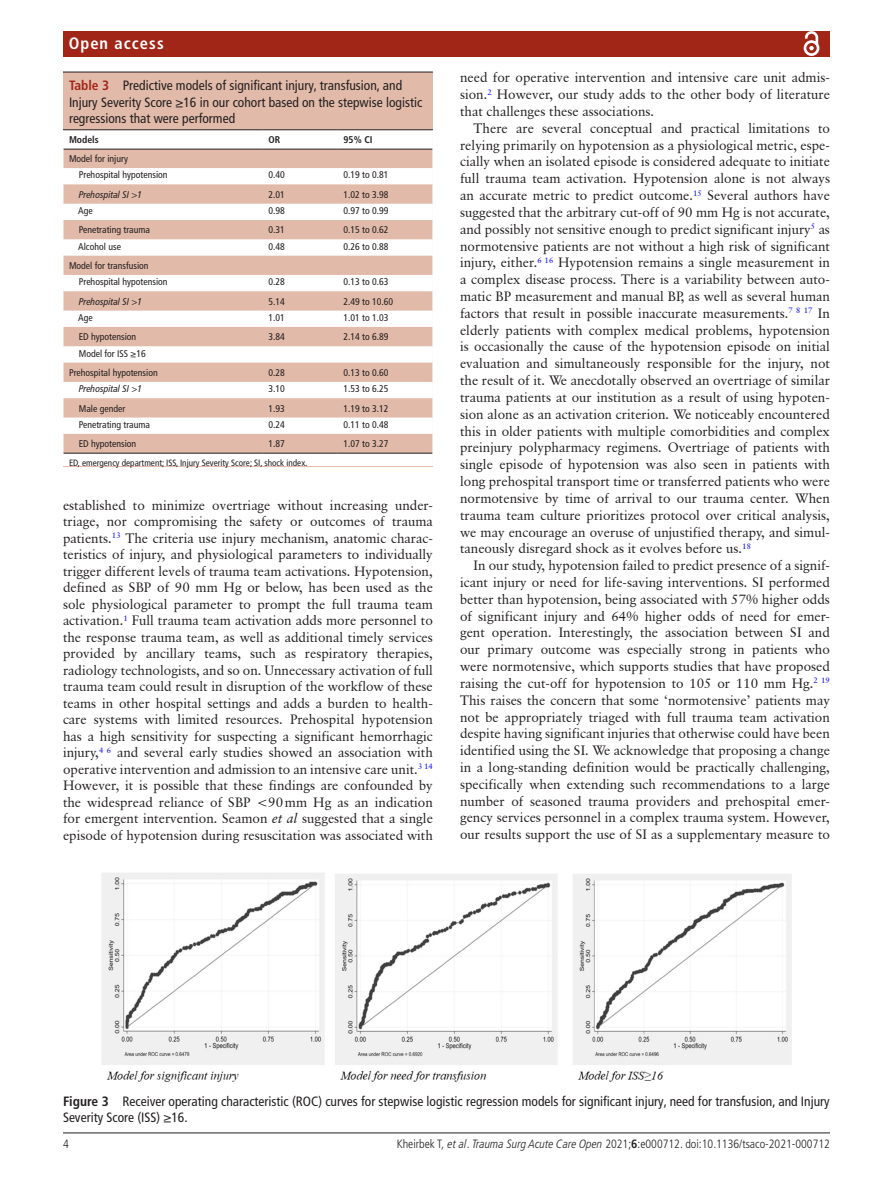
<style>
.page{position:relative;width:893px;height:1191px;background:#fff}
.page>*{position:absolute;margin:0;border:0;box-sizing:border-box;transform-origin:0 0}
.t1{font:700 condensed 16.5px "Frutiger LT Std";letter-spacing:.065em;color:#fff}
.t2{font:13.5px/16.8px "Classical Garamond BT";color:#231f20;text-align:justify}
.t3{font:condensed 13.5px/16.5px "Frutiger LT Pro";color:#231f20}
.t4{font:300 condensed 12px "Frutiger LT Pro";color:#231f20}
.t5{font:condensed 9.75px/16.4px "Frutiger LT Pro";color:#231f20}
.t6{font:italic condensed 9.75px "Frutiger LT Pro";color:#231f20}
.t7{font:700 condensed 9.75px "Frutiger LT Pro";color:#231f20}
.t8{font:condensed 9.15px "Frutiger LT Pro";color:#231f20}
.s1{font-weight:700;color:#a12618}
.s2{font-style:italic}
.s3{font-weight:700}
</style>
<div class="page">
<hr style="left:63px;top:1132px;width:767px;height:1px;background:#231f20">
<div style="left:63px;top:31px;width:767px;height:25px;background:#a12618"></div>
<svg style="left:802px;top:31px;width:19px;height:26px"></svg>
<div style="left:63px;top:72px;width:370px;height:394px;background:#e2baa9"></div>
<hr style="left:63px;top:72px;width:370px;height:1px;background:#231f20">
<hr style="left:63px;top:129px;width:199px;height:1px;background:#231f20">
<hr style="left:262px;top:129px;width:76px;height:1px;background:#231f20">
<hr style="left:338px;top:129px;width:95px;height:1px;background:#231f20">
<svg style="left:63px;top:130px;width:370px;height:336px"></svg>
<img style="left:101px;top:873px;width:691px;height:208px">
<p class="t1" style="left:69px;top:34px;width:97px">Open access</p>
<p class="t3" style="left:69px;top:78px;width:355px"><span class="s1">Table 3</span> Predictive models of significant injury, transfusion, and<br>Injury Severity Score ≥16 in our cohort based on the stepwise logistic regressions that were performed</p>
<p class="t7" style="left:69px;top:134px;width:31px">Models</p>
<p class="t7" style="left:269px;top:134px;width:13px">OR</p>
<p class="t7" style="left:344px;top:134px;width:30px">95% CI</p>
<p class="t5" style="left:79px;top:151px;width:90px;text-indent:-10px">Model for injury<br>Prehospital hypotension</p>
<p class="t5" style="left:269px;top:167px;width:18px">0.40</p>
<p class="t5" style="left:344px;top:167px;width:47px">0.19 to 0.81</p>
<p class="t6" style="left:79px;top:189px;width:65px">Prehospital SI &gt;1</p>
<p class="t5" style="left:269px;top:186px;width:18px">2.01</p>
<p class="t5" style="left:344px;top:186px;width:47px">1.02 to 3.98</p>
<p class="t5" style="left:78px;top:202px;width:16px">Age</p>
<p class="t5" style="left:269px;top:202px;width:18px">0.98</p>
<p class="t5" style="left:344px;top:202px;width:47px">0.97 to 0.99</p>
<p class="t5" style="left:79px;top:222px;width:73px">Penetrating trauma</p>
<p class="t5" style="left:269px;top:222px;width:18px">0.31</p>
<p class="t5" style="left:344px;top:222px;width:47px">0.15 to 0.62</p>
<p class="t5" style="left:78px;top:238px;width:44px">Alcohol use</p>
<p class="t5" style="left:269px;top:238px;width:18px">0.48</p>
<p class="t5" style="left:344px;top:238px;width:47px">0.26 to 0.88</p>
<p class="t5" style="left:79px;top:257px;width:90px;text-indent:-10px">Model for transfusion<br>Prehospital hypotension</p>
<p class="t5" style="left:269px;top:274px;width:18px">0.28</p>
<p class="t5" style="left:344px;top:274px;width:47px">0.13 to 0.63</p>
<p class="t6" style="left:79px;top:295px;width:65px">Prehospital SI &gt;1</p>
<p class="t5" style="left:269px;top:293px;width:18px">5.14</p>
<p class="t5" style="left:344px;top:293px;width:51px">2.49 to 10.60</p>
<p class="t5" style="left:78px;top:309px;width:16px">Age</p>
<p class="t5" style="left:269px;top:309px;width:18px">1.01</p>
<p class="t5" style="left:344px;top:309px;width:47px">1.01 to 1.03</p>
<p class="t5" style="left:79px;top:329px;width:59px">ED hypotension</p>
<p class="t5" style="left:269px;top:329px;width:18px">3.84</p>
<p class="t5" style="left:344px;top:329px;width:47px">2.14 to 6.89</p>
<p class="t5" style="left:69px;top:343px;width:90px;line-height:19.4px;text-align:center">Model for ISS ≥16<br>Prehospital hypotension</p>
<p class="t5" style="left:269px;top:364px;width:18px">0.28</p>
<p class="t5" style="left:344px;top:364px;width:47px">0.13 to 0.60</p>
<p class="t6" style="left:79px;top:383px;width:65px">Prehospital SI &gt;1</p>
<p class="t5" style="left:269px;top:381px;width:18px">3.10</p>
<p class="t5" style="left:344px;top:381px;width:47px">1.53 to 6.25</p>
<p class="t5" style="left:79px;top:400px;width:48px">Male gender</p>
<p class="t5" style="left:269px;top:400px;width:18px">1.93</p>
<p class="t5" style="left:344px;top:400px;width:47px">1.19 to 3.12</p>
<p class="t5" style="left:79px;top:416px;width:73px">Penetrating trauma</p>
<p class="t5" style="left:269px;top:416px;width:18px">0.24</p>
<p class="t5" style="left:344px;top:416px;width:47px">0.11 to 0.48</p>
<p class="t5" style="left:79px;top:436px;width:59px">ED hypotension</p>
<p class="t5" style="left:269px;top:436px;width:18px">1.87</p>
<p class="t5" style="left:344px;top:436px;width:47px">1.07 to 3.27</p>
<p class="t8" style="left:69px;top:457px;width:240px">ED, emergency department; ISS, Injury Severity Score; SI, shock index.</p>
<p class="t2" style="left:63px;top:496px;width:371px">established to minimize overtriage without increasing under&shy;triage, nor compromising the safety or outcomes of trauma patients.<sup>13</sup> The criteria use injury mechanism, anatomic charac&shy;teristics of injury, and physiological parameters to individually trigger different levels of trauma team activations. Hypotension, defined as SBP of 90 mm Hg or below, has been used as the sole physiological parameter to prompt the full trauma team activation.<sup>1</sup> Full trauma team activation adds more personnel to the response trauma team, as well as additional timely services provided by ancillary teams, such as respiratory therapies, radiology technologists, and so on. Unnecessary activation of full trauma team could result in disruption of the workflow of these teams in other hospital settings and adds a burden to health&shy;care systems with limited resources. Prehospital hypotension has a high sensitivity for suspecting a significant hemorrhagic injury,<sup>4</sup> <sup>6</sup> and several early studies showed an association with operative intervention and admission to an intensive care unit.<sup>3</sup> <sup>14<br></sup>However, it is possible that these findings are confounded by the widespread reliance of SBP &lt;90mm Hg as an indication for emergent intervention. Seamon <span class="s2">et al</span> suggested that a single episode of hypotension during resuscitation was associated with</p>
<p class="t2" style="left:460px;top:69px;width:371px">need for operative intervention and intensive care unit admis&shy;sion.<sup>2</sup> However, our study adds to the other body of literature that challenges these associations.</p>
<p class="t2" style="left:460px;top:119px;width:371px;text-indent:14px">There are several conceptual and practical limitations to relying primarily on hypotension as a physiological metric, espe&shy;cially when an isolated episode is considered adequate to initiate full trauma team activation. Hypotension alone is not always an accurate metric to predict outcome.<sup>15</sup> Several authors have suggested that the arbitrary cut-off of 90 mm Hg is not accurate, and possibly not sensitive enough to predict significant injury<sup>5</sup> as normotensive patients are not without a high risk of significant injury, either.<sup>6</sup> <sup>16</sup> Hypotension remains a single measurement in a complex disease process. There is a variability between auto&shy;matic BP measurement and manual BP, as well as several human factors that result in possible inaccurate measurements.<sup>7</sup> <sup>8</sup> <sup>17</sup> In elderly patients with complex medical problems, hypotension is occasionally the cause of the hypotension episode on initial evaluation and simultaneously responsible for the injury, not the result of it. We anecdotally observed an overtriage of similar trauma patients at our institution as a result of using hypoten&shy;sion alone as an activation criterion. We noticeably encountered this in older patients with multiple comorbidities and complex preinjury polypharmacy regimens. Overtriage of patients with single episode of hypotension was also seen in patients with long prehospital transport time or transferred patients who were normotensive by time of arrival to our trauma center. When trauma team culture prioritizes protocol over critical analysis, we may encourage an overuse of unjustified therapy, and simul&shy;taneously disregard shock as it evolves before us.<sup>18</sup></p>
<p class="t2" style="left:460px;top:557px;width:371px;text-indent:14px">In our study, hypotension failed to predict presence of a signif&shy;icant injury or need for life-saving interventions. SI performed better than hypotension, being associated with 57% higher odds of significant injury and 64% higher odds of need for emer&shy;gent operation. Interestingly, the association between SI and our primary outcome was especially strong in patients who were normotensive, which supports studies that have proposed raising the cut-off for hypotension to 105 or 110 mm Hg.<sup>2</sup> <sup>19<br></sup>This raises the concern that some ‘normotensive’ patients may not be appropriately triaged with full trauma team activation despite having significant injuries that otherwise could have been identified using the SI. We acknowledge that proposing a change in a long-standing definition would be practically challenging, specifically when extending such recommendations to a large number of seasoned trauma providers and prehospital emer&shy;gency services personnel in a complex trauma system. However, our results support the use of SI as a supplementary measure to</p>
<p class="t3" style="left:63px;top:1092px;width:768px"><span class="s3">Figure 3</span> Receiver operating characteristic (ROC) curves for stepwise logistic regression models for significant injury, need for transfusion, and Injury<br>Severity Score (ISS) ≥16.</p>
<p class="t4" style="left:63px;top:1136px;width:7px">4</p>
<p class="t4" style="left:397px;top:1136px;width:435px">Kheirbek T<span class="s2">, et al</span>. <span class="s2">Trauma Surg Acute Care Open</span> 2021;<span class="s3">6</span>:e000712. doi:10.1136/tsaco-2021-000712</p>
</div>
